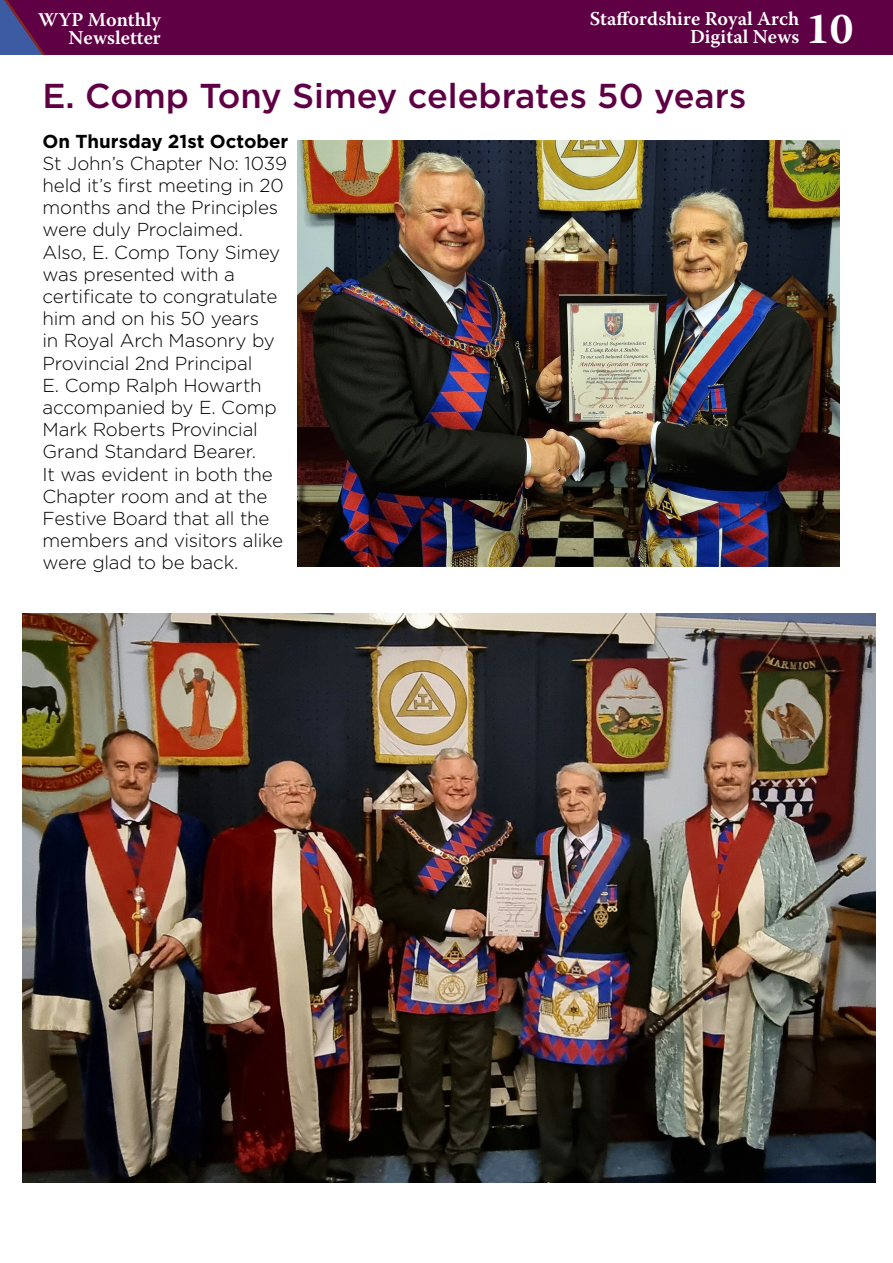
<style>
.page{position:relative;width:893px;height:1263px;background:#fff}
.page>*{position:absolute;margin:0;border:0;box-sizing:border-box;transform-origin:0 0}
.t1{font:700 43.5px "Warnock Pro";color:#fff}
.t2{font:500 34.5px "Gotham";color:#5f0045}
.t3{font:600 19.5px/18px "Warnock Pro";color:#fff;text-align:right}
.t4{font:300 18.75px/22.2px "Gotham";letter-spacing:-.01em;color:#000}
.t5{font:700 18.75px "Gotham";color:#000}
</style>
<div class="page">
<div style="left:47px;top:0;width:846px;height:55px;background:#5f0045"></div>
<svg style="left:0;top:0;width:47px;height:55px;background:#502f71"></svg>
<img style="left:297px;top:140px;width:542px;height:427px">
<img style="left:23px;top:613px;width:852px;height:569px">
<p class="t3" style="left:38px;top:10px;width:124px">WYP Monthly<br>Newsletter</p>
<p class="t3" style="left:590px;top:10px;width:211px">Staffordshire Royal Arch<br>Digital News</p>
<h1 class="t1" style="left:806px;top:3px;width:49px">10</h1>
<h2 class="t2" style="left:43px;top:74px;width:705px">E. Comp Tony Simey celebrates 50 years</h2>
<p class="t5" style="left:43px;top:129px;width:247px">On Thursday 21st October</p>
<p class="t4" style="left:43px;top:152px;width:246px">St John’s Chapter No: 1039 held it’s first meeting in 20 months and the Principles were duly Proclaimed.<br>Also, E. Comp Tony Simey was presented with a certificate to congratulate him and on his 50 years<br>in Royal Arch Masonry by<br>Provincial 2nd Principal<br>E. Comp Ralph Howarth accompanied by E. Comp<br>Mark Roberts Provincial<br>Grand Standard Bearer.<br>It was evident in both the<br>Chapter room and at the<br>Festive Board that all the members and visitors alike were glad to be back.</p>
</div>
